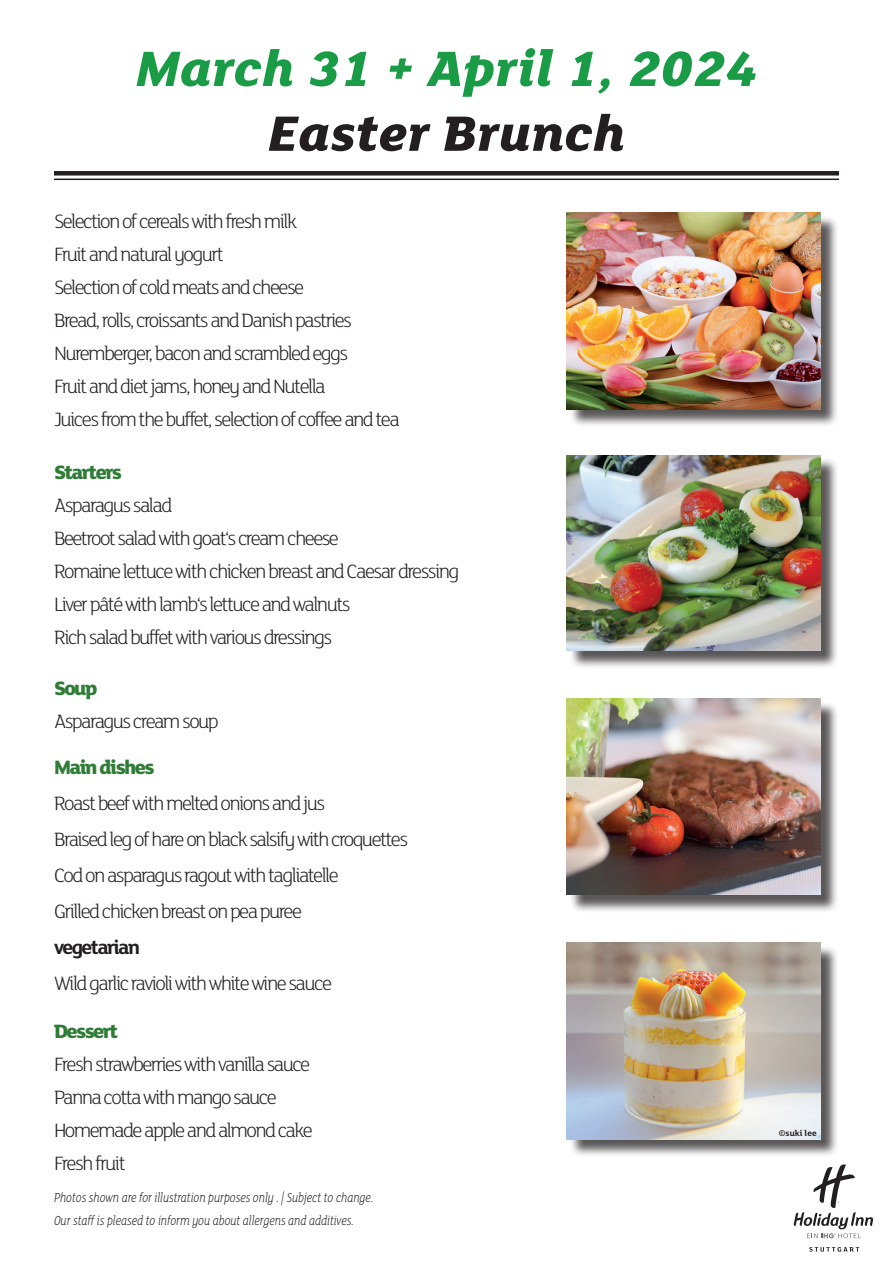
<style>
.page{position:relative;width:893px;height:1263px;background:#fff}
.page>*{position:absolute;margin:0;border:0;box-sizing:border-box;transform-origin:0 0}
.t1{font:italic 800 54px "FS Lola";color:#1a9c47}
.t2{font:italic 800 54px "FS Lola";color:#231f20}
.t3{font:300 21px/33px "FS Lola";letter-spacing:-.075em;color:#231f20}
.t4{font:800 21px "FS Lola";letter-spacing:-.075em;color:#2f7c36}
.t5{font:700 21px "FS Lola";letter-spacing:-.075em;color:#231f20}
.t6{font:italic 300 14.25px/22.2px "FS Lola";color:#231f20;scale:.8 1}
.t7{font:700 9px "FS Lola";color:#231f20}
</style>
<div class="page">
<div style="left:54px;top:171px;width:785px;height:5px;background:#231f20"></div>
<hr style="left:54px;top:179px;width:785px;height:1px;background:#231f20">
<svg style="left:794px;top:1164px;width:80px;height:74px"></svg>
<svg style="left:809px;top:1247px;width:50px;height:5px"></svg>
<div style="left:569px;top:215px;width:270px;height:213px;background:#231f20;opacity:.75"></div>
<img style="left:567px;top:213px;width:254px;height:196px">
<div style="left:569px;top:457px;width:270px;height:212px;background:#231f20;opacity:.75"></div>
<img style="left:567px;top:455px;width:254px;height:196px">
<div style="left:569px;top:701px;width:270px;height:212px;background:#231f20;opacity:.75"></div>
<img style="left:567px;top:698px;width:254px;height:197px">
<div style="left:569px;top:945px;width:270px;height:213px;background:#231f20;opacity:.75"></div>
<h1 class="t1" style="left:135px;top:32px;width:624px">March 31 + April 1, 2024</h1>
<h1 class="t2" style="left:268px;top:96px;width:359px">Easter Brunch</h1>
<p class="t3" style="left:54px;top:204px;width:347px">Selection of cereals with fresh milk<br>Fruit and natural yogurt<br>Selection of cold meats and cheese<br>Bread, rolls, croissants and Danish pastries Nuremberger, bacon and scrambled eggs<br>Fruit and diet jams, honey and Nutella<br>Juices from the buffet, selection of coffee and tea</p>
<p class="t4" style="left:54px;top:457px;width:69px">Starters</p>
<p class="t3" style="left:54px;top:488px;width:407px">Asparagus salad<br>Beetroot salad with goat‘s cream cheese<br>Romaine lettuce with chicken breast and Caesar dressing Liver pâté with lamb‘s lettuce and walnuts<br>Rich salad buffet with various dressings</p>
<p class="t4" style="left:54px;top:674px;width:45px">Soup</p>
<p class="t3" style="left:54px;top:704px;width:166px">Asparagus cream soup</p>
<p class="t4" style="left:54px;top:752px;width:102px">Main dishes</p>
<p class="t3" style="left:54px;top:784px;width:356px;line-height:36px">Roast beef with melted onions and jus<br>Braised leg of hare on black salsify with croquettes Cod on asparagus ragout with tagliatelle<br>Grilled chicken breast on pea puree</p>
<p class="t5" style="left:54px;top:933px;width:87px">vegetarian</p>
<p class="t3" style="left:54px;top:966px;width:280px">Wild garlic ravioli with white wine sauce</p>
<p class="t4" style="left:54px;top:1016px;width:66px">Dessert</p>
<p class="t3" style="left:54px;top:1047px;width:260px">Fresh strawberries with vanilla sauce<br>Panna cotta with mango sauce<br>Homemade apple and almond cake<br>Fresh fruit</p>
<p class="t6" style="left:54px;top:1186px;width:401px">Photos shown are for illustration purposes only . | Subject to change.<br>Our staff is pleased to inform you about allergens and additives.</p>
<p class="t7" style="left:779px;top:1127px;width:39px">©suki lee</p>
</div>
